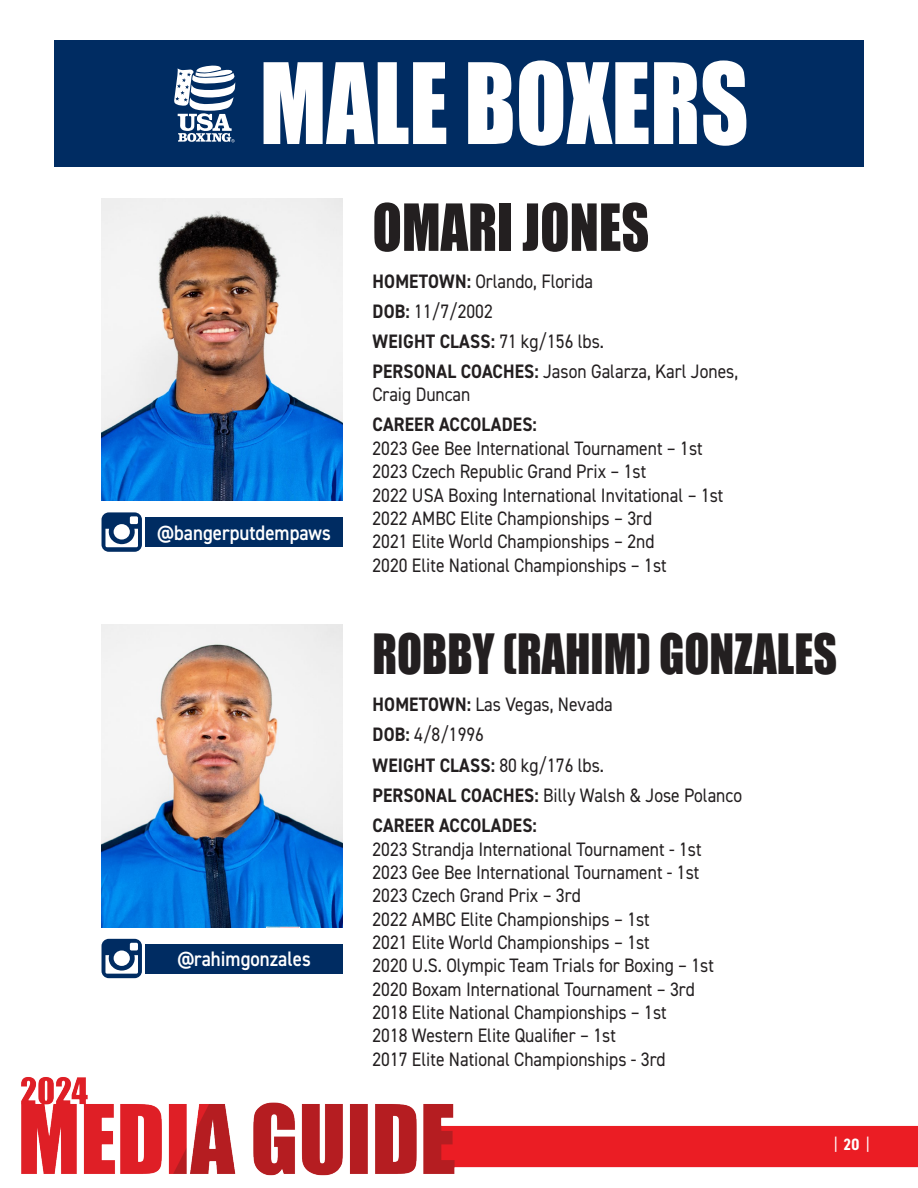
<style>
.page{position:relative;width:918px;height:1188px;background:#fff}
.page>*{position:absolute;margin:0;border:0;box-sizing:border-box;transform-origin:0 0}
.t1{font:103.5px "Impact";color:#fff;scale:.9 1}
.TofC_Text{font:60px "Impact";color:#231f20;scale:.9 1}
.TofC_Text-2{font:51px "Impact";color:#231f20;scale:.9 1}
.TofC_Text-3{font:600 21px "DIN2014";color:#fff;scale:.9 1}
.TofC_Text-4{font:19.5px/23.4px "DIN2014";color:#231f20;scale:.9 1}
.TofC_Text-5{font:700 19.5px/30.2px "DIN2014";letter-spacing:.01em;color:#231f20;scale:.9 1}
.t2{font:condensed 16.5px "DIN2014";color:#fff}
.s1{font-weight:700}
.s2{font-weight:400}
</style>
<div class="page">
<img style="left:21px;top:1077px;width:897px;height:99px">
<img style="left:102px;top:199px;width:241px;height:302px">
<svg style="left:102px;top:512px;width:40px;height:40px"></svg>
<div style="left:145px;top:518px;width:198px;height:29px;background:#002c62"></div>
<div style="left:54px;top:40px;width:810px;height:127px;background:#002c62"></div>
<svg style="left:174px;top:65px;width:61px;height:78px"></svg>
<img style="left:102px;top:625px;width:241px;height:302px">
<svg style="left:102px;top:939px;width:40px;height:39px"></svg>
<div style="left:145px;top:944px;width:198px;height:29px;background:#002c62"></div>
<p class="t1" style="left:260px;top:23px;width:545px">MALE BOXERS</p>
<p class="TofC_Text-3" style="left:157px;top:518px;width:195px">@bangerputdempaws</p>
<p class="TofC_Text-3" style="left:177px;top:945px;width:150px">@rahimgonzales</p>
<p class="TofC_Text" style="left:372px;top:181px;width:309px">OMARI JONES</p>
<p class="TofC_Text-4" style="left:373px;top:266px;width:408px;line-height:30.2px"><span class="s1">HOMETOWN:</span> Orlando, Florida<br><span class="s1">DOB:</span> 11/7/2002<br><span class="s1">WEIGHT CLASS:</span> 71 kg/156 lbs.<br><span class="s1">PERSONAL COACHES:</span> Jason Galarza, Karl Jones,</p>
<p class="TofC_Text-5" style="left:372px;top:379px;width:184px"><span class="s2">Craig Duncan<br></span>CAREER ACCOLADES:</p>
<p class="TofC_Text-4" style="left:372px;top:436px;width:392px">2023 Gee Bee International Tournament – 1st 2023 Czech Republic Grand Prix – 1st<br>2022 USA Boxing International Invitational – 1st 2022 AMBC Elite Championships – 3rd<br>2021 Elite World Championships – 2nd<br>2020 Elite National Championships – 1st</p>
<p class="TofC_Text-2" style="left:372px;top:615px;width:518px">ROBBY (RAHIM) GONZALES</p>
<p class="TofC_Text-5" style="left:373px;top:689px;width:412px">HOMETOWN: <span class="s2">Las Vegas, Nevada<br></span>DOB: <span class="s2">4/8/1996<br></span>WEIGHT CLASS: <span class="s2">80 kg/176 lbs.<br></span>PERSONAL COACHES: <span class="s2">Billy Walsh &amp; Jose Polanco<br></span>CAREER ACCOLADES:</p>
<p class="TofC_Text-4" style="left:372px;top:837px;width:381px">2023 Strandja International Tournament - 1st 2023 Gee Bee International Tournament - 1st 2023 Czech Grand Prix – 3rd<br>2022 AMBC Elite Championships – 1st<br>2021 Elite World Championships – 1st<br>2020 U.S. Olympic Team Trials for Boxing – 1st 2020 Boxam International Tournament – 3rd 2018 Elite National Championships – 1st<br>2018 Western Elite Qualifier – 1st<br>2017 Elite National Championships - 3rd</p>
<p class="t2" style="left:834px;top:1133px;width:37px">| <span class="s1">20</span> |</p>
</div>
